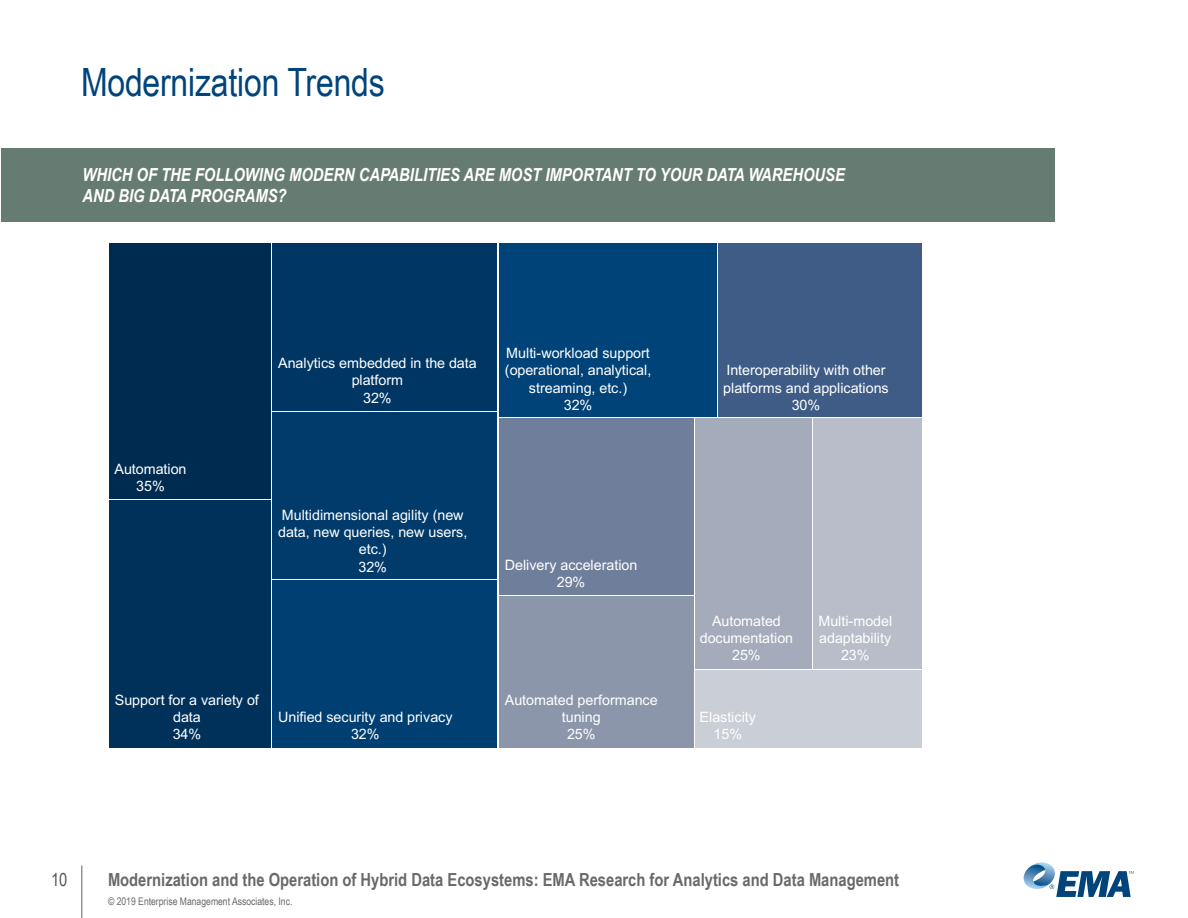
<style>
.page{position:relative;width:1188px;height:918px;background:#fff}
.page>*{position:absolute;margin:0;border:0;box-sizing:border-box;transform-origin:0 0}
.Heading_1{font:39px "Arial Narrow";letter-spacing:-.005em;color:#00447b}
.t1{font:700 18px "Arial Narrow";color:#69696c}
.CHART_TITLE{font:italic 700 18px/21.6px "Arial Narrow";color:#fff}
.t2{font:18px "Arial Narrow";color:#57585a}
.t3{font:14.4px/17.2px "Arial";letter-spacing:-.005em;color:#fff;text-align:center}
.t4{font:10.5px "Arial Narrow";color:#69696c}
</style>
<div class="page">
<svg style="left:1023px;top:862px;width:111px;height:35px"></svg>
<hr style="left:81px;top:865px;width:1px;height:53px;background:#939598">
<div style="left:2px;top:148px;width:1053px;height:74px;background:#667c72"></div>
<div style="left:109px;top:243px;width:162px;height:256px;background:#002b50"></div>
<div style="left:109px;top:500px;width:162px;height:248px;background:#00315a"></div>
<div style="left:273px;top:243px;width:224px;height:168px;background:#003663"></div>
<div style="left:273px;top:413px;width:224px;height:166px;background:#003b6b"></div>
<div style="left:273px;top:580px;width:224px;height:168px;background:#003f72"></div>
<div style="left:499px;top:243px;width:218px;height:174px;background:#004378"></div>
<div style="left:718px;top:243px;width:204px;height:174px;background:#3f5c87"></div>
<div style="left:499px;top:418px;width:195px;height:177px;background:#6f7e9b"></div>
<div style="left:499px;top:596px;width:195px;height:152px;background:#8b96ab"></div>
<div style="left:695px;top:418px;width:116px;height:251px;background:#a4abbb"></div>
<div style="left:813px;top:418px;width:109px;height:251px;background:#b8bdc9"></div>
<div style="left:695px;top:670px;width:227px;height:78px;background:#caced6"></div>
<p class="Heading_1" style="left:81px;top:54px;width:305px">Modernization Trends</p>
<p class="CHART_TITLE" style="left:82px;top:163px;width:764px">WHICH OF THE FOLLOWING MODERN CAPABILITIES ARE MOST IMPORTANT TO YOUR DATA WAREHOUSE<br>AND BIG DATA PROGRAMS?</p>
<p class="t3" style="left:115px;top:460px;width:74px">Automation<br>35%</p>
<p class="t3" style="left:278px;top:354px;width:200px">Analytics embedded in the data platform<br>32%</p>
<p class="t3" style="left:505px;top:344px;width:148px">Multi-workload support (operational, analytical, streaming, etc.)<br>32%</p>
<p class="t3" style="left:278px;top:506px;width:191px">Multidimensional agility (new data, new queries, new users, etc.)<br>32%</p>
<p class="t3" style="left:505px;top:556px;width:134px">Delivery acceleration<br>29%</p>
<p class="t3" style="left:115px;top:691px;width:146px">Support for a variety of data<br>34%</p>
<p class="t3" style="left:278px;top:708px;width:176px">Unified security and privacy<br>32%</p>
<p class="t3" style="left:505px;top:691px;width:154px">Automated performance tuning<br>25%</p>
<p class="t3" style="left:723px;top:362px;width:167px">Interoperability with other platforms and applications<br>30%</p>
<p class="t3" style="left:700px;top:612px;width:95px">Automated documentation<br>25%</p>
<p class="t3" style="left:818px;top:612px;width:75px">Multi-model adaptability<br>23%</p>
<p class="t3" style="left:700px;top:708px;width:58px">Elasticity<br>15%</p>
<p class="t2" style="left:51px;top:866px;width:18px">10</p>
<p class="t1" style="left:108px;top:866px;width:793px">Modernization and the Operation of Hybrid Data Ecosystems: EMA Research for Analytics and Data Management</p>
<p class="t4" style="left:108px;top:893px;width:186px">© 2019 Enterprise Management Associates, Inc.</p>
</div>
